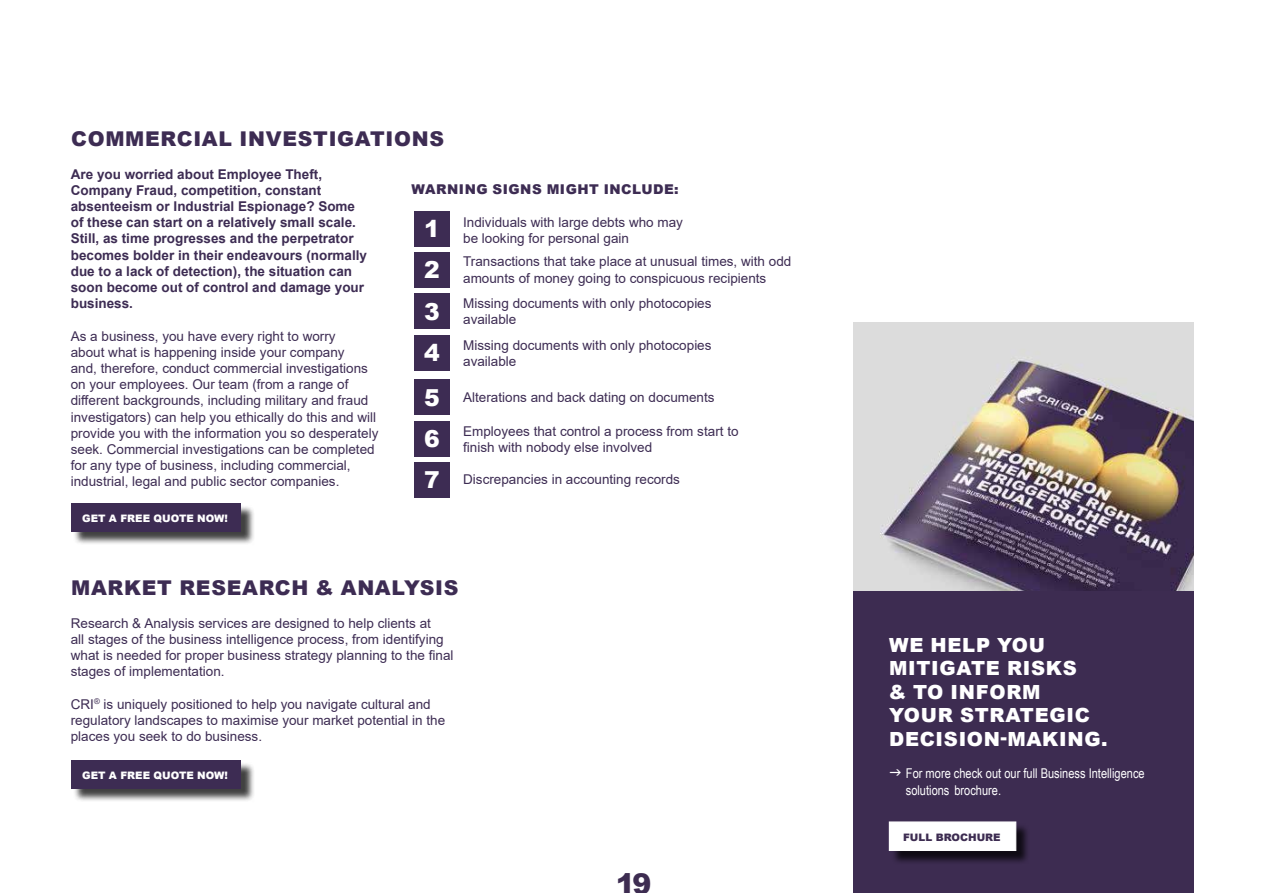
<style>
.page{position:relative;width:1263px;height:893px;background:#fff}
.page>*{position:absolute;margin:0;border:0;box-sizing:border-box;transform-origin:0 0}
.t1{font:900 28.5px "Arial";color:#3d2c51}
.t2{font:900 23.4px/41.2px "Arial";color:#fff;text-align:justify}
.t3{font:900 20.4px "Arial";letter-spacing:.035em;color:#3d2c53}
.t4{font:900 19.5px/23.4px "Arial";letter-spacing:.035em;color:#fff}
.t5{font:13.5px/16.2px "Arial";color:#3d2c53}
.t6{font:700 13.5px/16.2px "Arial";color:#3d2c53}
.t7{font:13.5px/16.2px "Arial Narrow";color:#fff}
.t8{font:900 13.5px "Arial";letter-spacing:.035em;color:#3d2c53}
.t9{font:900 10.35px "Arial";color:#fff}
.t10{font:900 10.35px "Arial";color:#3d2c51}
.s1{font-weight:900;font-size:23.4px;color:#fff}
</style>
<div class="page">
<img style="left:854px;top:323px;width:340px;height:268px">
<div style="left:73px;top:505px;width:182px;height:41px;background:#000;opacity:.75"></div>
<div style="left:71px;top:503px;width:170px;height:29px;background:#3d2c53"></div>
<div style="left:73px;top:762px;width:182px;height:41px;background:#000;opacity:.75"></div>
<div style="left:71px;top:760px;width:170px;height:29px;background:#3d2c53"></div>
<div style="left:854px;top:591px;width:340px;height:302px;background:#3d2c51"></div>
<div style="left:891px;top:823px;width:139px;height:42px;background:#000;opacity:.75"></div>
<div style="left:889px;top:821px;width:127px;height:30px;background:#fff;border:1px solid #fff"></div>
<div style="left:414px;top:211px;width:36px;height:36px;background:#3d2c53"></div>
<div style="left:414px;top:252px;width:36px;height:36px;background:#3d2c53"></div>
<div style="left:414px;top:294px;width:36px;height:35px;background:#3d2c53"></div>
<div style="left:414px;top:335px;width:36px;height:36px;background:#3d2c53"></div>
<div style="left:414px;top:379px;width:36px;height:36px;background:#3d2c53"></div>
<div style="left:414px;top:421px;width:36px;height:35px;background:#3d2c53"></div>
<div style="left:414px;top:462px;width:36px;height:36px;background:#3d2c53"></div>
<h3 class="t3" style="left:71px;top:124px;width:375px">COMMERCIAL INVESTIGATIONS</h3>
<p class="t6" style="left:71px;top:166px;width:298px">Are you worried about Employee Theft, Company Fraud, competition, constant absenteeism or Industrial Espionage? Some of these can start on a relatively small scale.<br>Still, as time progresses and the perpetrator becomes bolder in their endeavours (normally due to a lack of detection), the situation can soon become out of control and damage your business.</p>
<p class="t5" style="left:71px;top:328px;width:309px">As a business, you have every right to worry<br>about what is happening inside your company<br>and, therefore, conduct commercial investigations on your employees. Our team (from a range of different backgrounds, including military and fraud investigators) can help you ethically do this and will provide you with the information you so desperately seek. Commercial investigations can be completed for any type of business, including commercial, industrial, legal and public sector companies.</p>
<p class="t9" style="left:82px;top:510px;width:147px">GET A FREE QUOTE NOW!</p>
<p class="t8" style="left:411px;top:179px;width:269px">WARNING SIGNS MIGHT INCLUDE:</p>
<p class="t5" style="left:463px;top:214px;width:221px">Individuals with large debts who may be looking for personal gain</p>
<p class="t5" style="left:463px;top:253px;width:330px">Transactions that take place at unusual times, with odd amounts of money going to conspicuous recipients</p>
<p class="t5" style="left:463px;top:295px;width:250px">Missing documents with only photocopies available</p>
<p class="t5" style="left:463px;top:337px;width:250px">Missing documents with only photocopies available</p>
<p class="t5" style="left:424px;top:389px;width:292px"><span class="s1">5</span> Alterations and back dating on documents</p>
<h2 class="t2" style="left:424px;top:417px;width:17px">6</h2>
<p class="t5" style="left:463px;top:423px;width:277px">Employees that control a process from start to finish with nobody else involved</p>
<p class="t5" style="left:424px;top:471px;width:257px"><span class="s1">7</span> Discrepancies in accounting records</p>
<h2 class="t2" style="left:424px;top:207px;width:17px">1<br>2<br>3<br>4</h2>
<h3 class="t3" style="left:71px;top:573px;width:389px">MARKET RESEARCH &amp; ANALYSIS</h3>
<p class="t5" style="left:71px;top:615px;width:384px">Research &amp; Analysis services are designed to help clients at<br>all stages of the business intelligence process, from identifying what is needed for proper business strategy planning to the final stages of implementation.</p>
<p class="t5" style="left:71px;top:696px;width:376px">CRI<sup>®</sup> is uniquely positioned to help you navigate cultural and regulatory landscapes to maximise your market potential in the places you seek to do business.</p>
<p class="t9" style="left:82px;top:767px;width:147px">GET A FREE QUOTE NOW!</p>
<h1 class="t1" style="left:617px;top:863px;width:36px">19</h1>
<h3 class="t4" style="left:889px;top:633px;width:220px">WE HELP YOU<br>MITIGATE RISKS<br>&amp; TO INFORM<br>YOUR STRATEGIC<br>DECISION-MAKING.</h3>
<p class="t7" style="left:906px;top:765px;width:240px">For more check out our full Business Intelligence solutions brochure.</p>
<p class="t10" style="left:903px;top:829px;width:99px">FULL BROCHURE</p>
</div>
